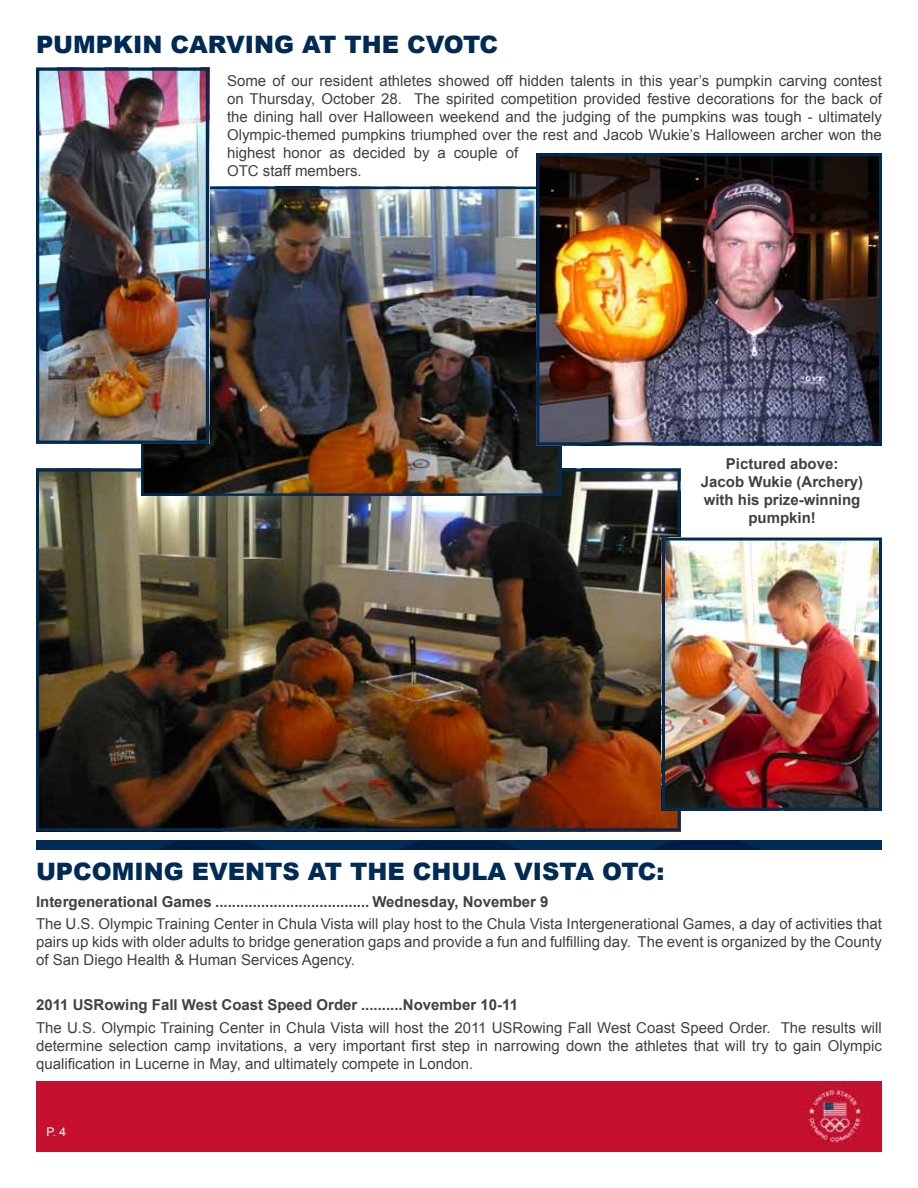
<style>
.page{position:relative;width:918px;height:1188px;background:#fff}
.page>*{position:absolute;margin:0;border:0;box-sizing:border-box;transform-origin:0 0}
.t1{font:900 24px "Arial";color:#002b54}
.t2{font:15px/18px "Arial";color:#414042;text-align:justify}
.t3{font:700 15px/18px "Arial";color:#414042;text-align:center}
.t4{font:12px "Arial";color:#fff}
</style>
<div class="page">
<div style="left:36px;top:1081px;width:846px;height:71px;background:#c5102f"></div>
<div style="left:36px;top:841px;width:423px;height:9px;background:#002b54"></div>
<svg style="left:159px;top:841px;width:105px;height:9px"></svg>
<div style="left:459px;top:841px;width:423px;height:9px;background:#002b54"></div>
<svg style="left:654px;top:841px;width:105px;height:9px"></svg>
<svg style="left:400px;top:841px;width:118px;height:9px"></svg>
<img style="left:40px;top:473px;width:637px;height:354px">
<div style="left:36px;top:469px;width:645px;height:362px;border:3px solid #002b54"></div>
<img style="left:145px;top:191px;width:413px;height:301px">
<div style="left:141px;top:187px;width:421px;height:309px;border:3px solid #002b54"></div>
<img style="left:666px;top:542px;width:212px;height:265px">
<div style="left:662px;top:538px;width:220px;height:273px;border:3px solid #002b54"></div>
<img style="left:40px;top:72px;width:165px;height:368px">
<div style="left:36px;top:68px;width:173px;height:376px;border:3px solid #002b54"></div>
<img style="left:540px;top:157px;width:338px;height:284px">
<div style="left:536px;top:153px;width:346px;height:292px;border:3px solid #002b54"></div>
<svg style="left:698px;top:445px;width:168px;height:1px"></svg>
<h1 class="t1" style="left:36px;top:27px;width:391px">PUMPKIN CARVING AT THE CVOTC</h1>
<p class="t2" style="left:227px;top:72px;width:656px;text-align:left">Some of our resident athletes showed off hidden talents in this year’s pumpkin carving contest on Thursday, October 28. The spirited competition provided festive decorations for the back of the dining hall over Halloween weekend and the judging of the pumpkins was tough - ultimately Olympic-themed pumpkins triumphed over the rest and Jacob Wukie’s Halloween archer won the highest honor as decided by a couple of<br>OTC staff members.</p>
<p class="t3" style="left:701px;top:455px;width:164px">Pictured above:<br>Jacob Wukie (Archery) with his prize-winning pumpkin!</p>
<h1 class="t1" style="left:36px;top:854px;width:585px">UPCOMING EVENTS AT THE CHULA VISTA OTC</h1>
<h1 class="t1" style="left:657px;top:854px;width:9px">:</h1>
<p class="t3" style="left:36px;top:893px;width:514px">Intergenerational Games ..................................... Wednesday, November 9</p>
<p class="t2" style="left:36px;top:915px;width:847px">The U.S. Olympic Training Center in Chula Vista will play host to the Chula Vista Intergenerational Games, a day of activities that pairs up kids with older adults to bridge generation gaps and provide a fun and fulfilling day. The event is organized by the County of San Diego Health &amp; Human Services Agency.</p>
<p class="t3" style="left:36px;top:996px;width:484px">2011 USRowing Fall West Coast Speed Order ..........November 10-11</p>
<p class="t2" style="left:36px;top:1018px;width:847px">The U.S. Olympic Training Center in Chula Vista will host the 2011 USRowing Fall West Coast Speed Order. The results will determine selection camp invitations, a very important first step in narrowing down the athletes that will try to gain Olympic qualification in Lucerne in May, and ultimately compete in London.</p>
<p class="t4" style="left:46px;top:1123px;width:21px">P. 4</p>
</div>
